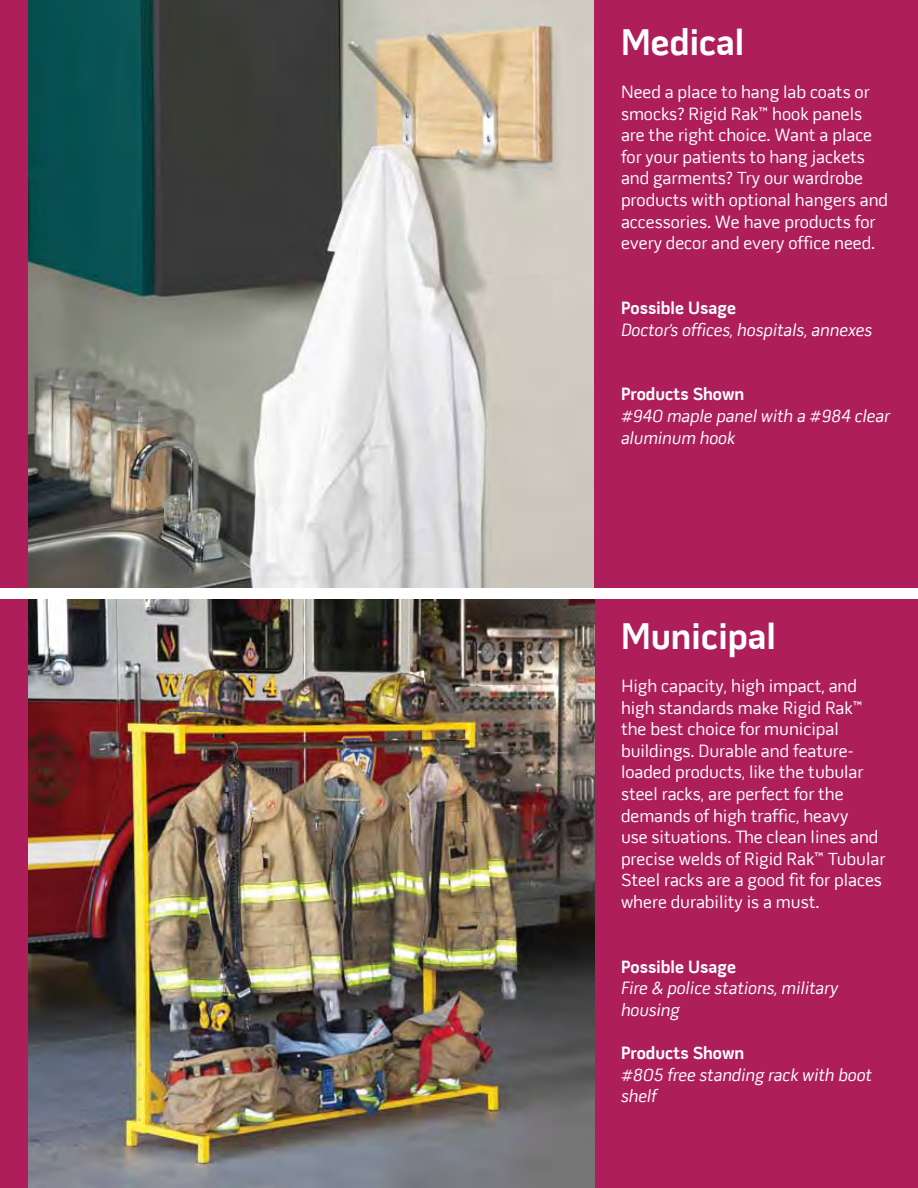
<style>
.page{position:relative;width:918px;height:1188px;background:#fff}
.page>*{position:absolute;margin:0;border:0;box-sizing:border-box;transform-origin:0 0}
.t1{font:700 37.5px "Pill Gothic 600 mg";color:#fff}
.t2{font:18px/21.6px "Pill Gothic 600 mg";color:#fff}
.t3{font:italic 18px/21.6px "Pill Gothic 600 mg";color:#fff}
.t4{font:700 18px "Pill Gothic 600 mg";color:#fff}
</style>
<div class="page">
<div style="left:594px;top:0;width:324px;height:1188px;background:#ae1e5a"></div>
<img style="left:27px;top:0;width:567px;height:1188px">
<div style="left:0;top:0;width:27px;height:1188px;background:#ae1e5a"></div>
<div style="left:0;top:589px;width:918px;height:10px;background:#fff"></div>
<h1 class="t1" style="left:621px;top:19px;width:125px">Medical</h1>
<p class="t2" style="left:621px;top:81px;width:269px">Need a place to hang lab coats or smocks? Rigid Rak™ hook panels are the right choice. Want a place for your patients to hang jackets and garments? Try our wardrobe products with optional hangers and accessories. We have products for every decor and every office need.</p>
<p class="t4" style="left:621px;top:297px;width:117px">Possible Usage</p>
<p class="t3" style="left:621px;top:319px;width:253px">Doctor’s offices, hospitals, annexes</p>
<p class="t4" style="left:621px;top:383px;width:125px">Products Shown</p>
<p class="t3" style="left:621px;top:405px;width:270px">#940 maple panel with a #984 clear aluminum hook</p>
<h1 class="t1" style="left:621px;top:613px;width:156px">Municipal</h1>
<p class="t2" style="left:621px;top:675px;width:266px">High capacity, high impact, and high standards make Rigid Rak™ the best choice for municipal buildings. Durable and feature&shy;loaded products, like the tubular steel racks, are perfect for the demands of high traffic, heavy<br>use situations. The clean lines and precise welds of Rigid Rak™ Tubular<br>Steel racks are a good fit for places where durability is a must.</p>
<p class="t4" style="left:621px;top:956px;width:117px">Possible Usage</p>
<p class="t3" style="left:621px;top:978px;width:219px">Fire &amp; police stations, military housing</p>
<p class="t4" style="left:621px;top:1042px;width:125px">Products Shown</p>
<p class="t3" style="left:621px;top:1064px;width:253px">#805 free standing rack with boot shelf</p>
</div>
